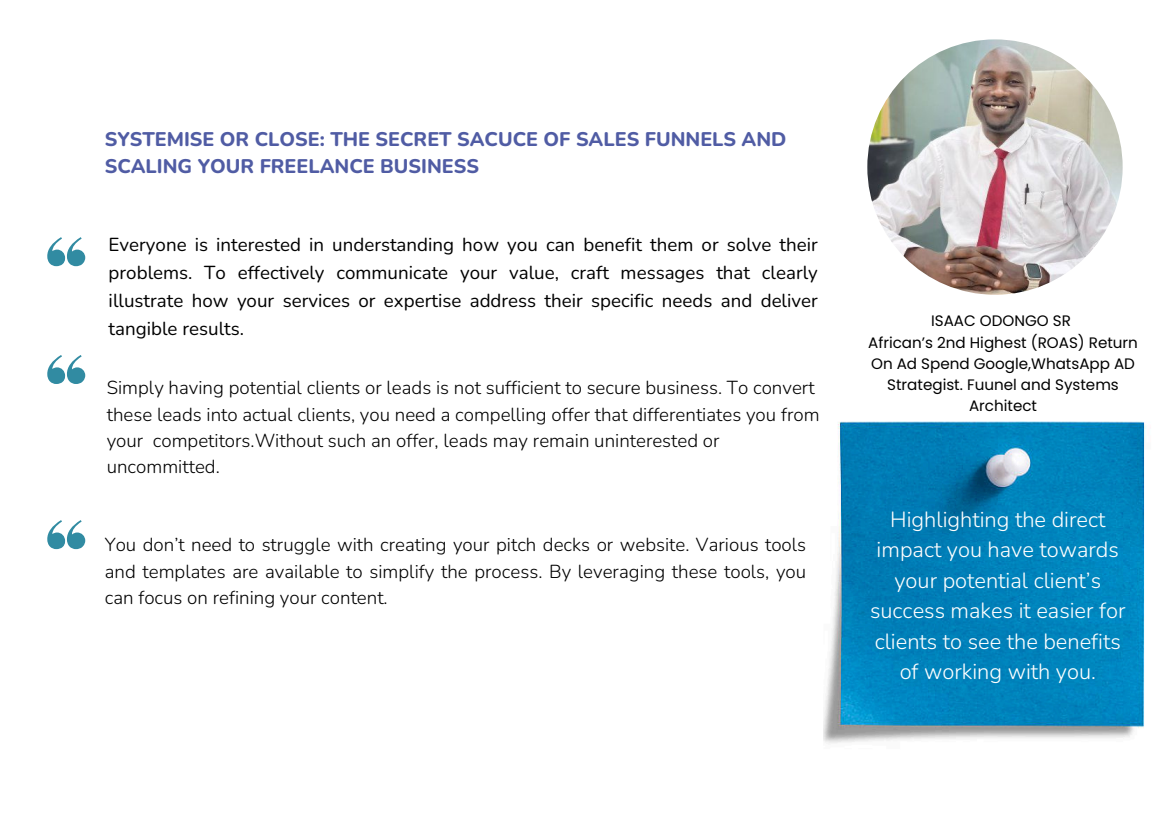
<style>
.page{position:relative;width:1163px;height:820px;background:#fff}
.page>*{position:absolute;margin:0;border:0;box-sizing:border-box;transform-origin:0 0}
.t1{font:300 21.88px/30.5px "Nunito";color:#fff;text-align:center}
.t2{font:800 19.69px/27.2px "Nunito";color:#505ca4}
.t3{font:300 18.75px/26.2px "Nunito";color:#000;text-align:justify}
.t4{font:18.75px/28.1px "Nunito";color:#000;text-align:justify}
.t5{font:15.12px/21.1px "Poppins";color:#000;text-align:center}
</style>
<div class="page">
<img style="left:867px;top:39px;width:255px;height:256px;border-radius:50%">
<svg style="left:47px;top:237px;width:38px;height:29px"></svg>
<svg style="left:47px;top:355px;width:38px;height:29px"></svg>
<svg style="left:47px;top:520px;width:38px;height:29px"></svg>
<img style="left:823px;top:421px;width:323px;height:323px">
<p class="t2" style="left:105px;top:125px;width:683px">SYSTEMISE OR CLOSE: THE SECRET SACUCE OF SALES FUNNELS AND<br>SCALING YOUR FREELANCE BUSINESS</p>
<h3 class="t4" style="left:109px;top:230px;width:710px">Everyone is interested in understanding how you can benefit them or solve their problems. To effectively communicate your value, craft messages that clearly illustrate how your services or expertise address their specific needs and deliver tangible results.</h3>
<h3 class="t3" style="left:107px;top:375px;width:714px;text-align:left">Simply having potential clients or leads is not sufficient to secure business. To convert these leads into actual clients, you need a compelling offer that differentiates you from your competitors.Without such an offer, leads may remain uninterested or uncommitted.</h3>
<h2 class="t3" style="left:105px;top:532px;width:703px">You don’t need to struggle with creating your pitch decks or website. Various tools and templates are available to simplify the process. By leveraging these tools, you can focus on refining your content.</h2>
<p class="t5" style="left:931px;top:310px;width:141px">ISAAC ODONGO SR</p>
<p class="t5" style="left:868px;top:331px;width:271px">African’s 2nd Highest (ROAS) Return<br>On Ad Spend Google,WhatsApp AD<br>Strategist. Fuunel and Systems<br>Architect</p>
<h3 class="t1" style="left:870px;top:504px;width:257px">Highlighting the direct impact you have towards your potential client’s success makes it easier for clients to see the benefits of working with you.</h3>
</div>
